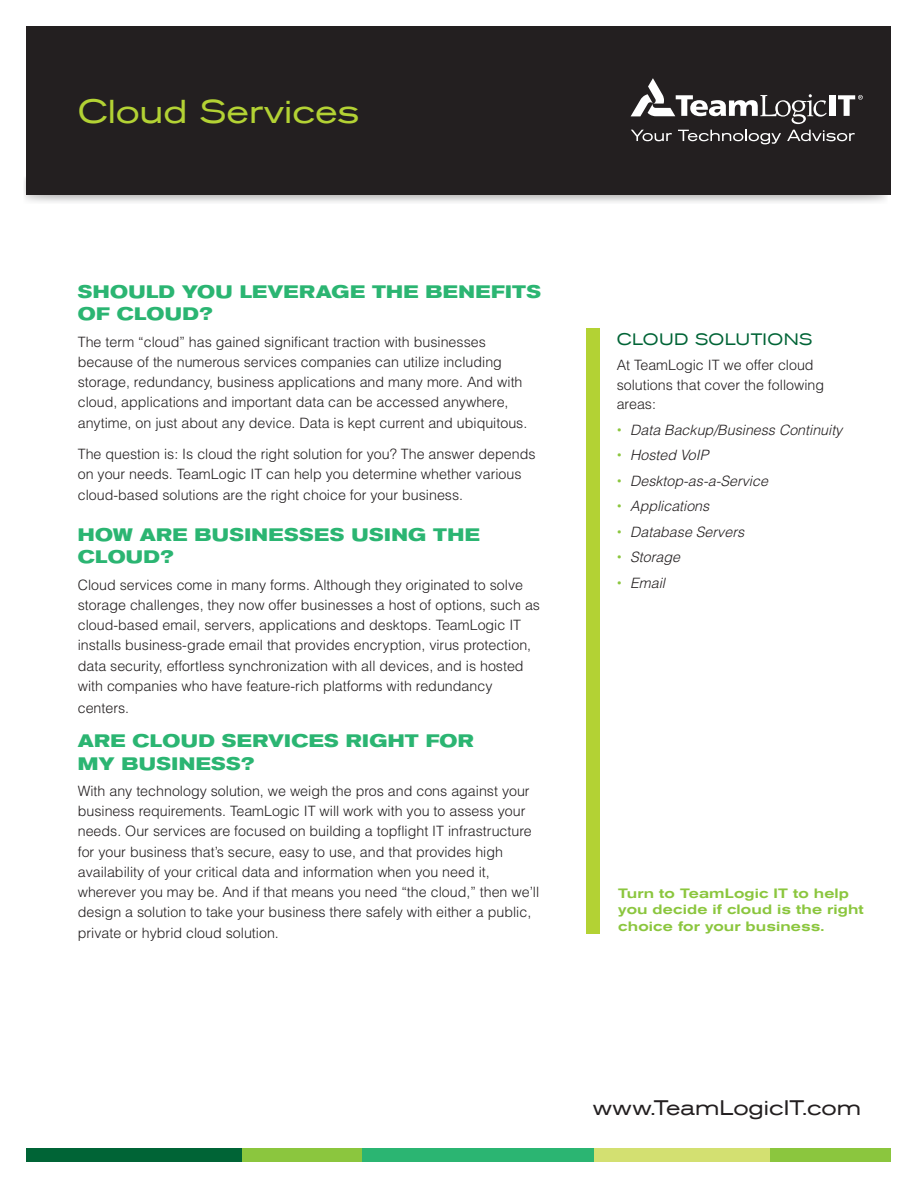
<style>
.page{position:relative;width:918px;height:1188px;background:#fff}
.page>*{position:absolute;margin:0;border:0;box-sizing:border-box;transform-origin:0 0}
.t1{font:expanded 33px "Akzidenz Grotesk BE";letter-spacing:-.005em;color:#b3d234}
.url{font:expanded 21px "Akzidenz Grotesk BE";color:#231f20}
.subhead{font:700 expanded 18px/22.5px "Akzidenz Grotesk BE";letter-spacing:.025em;color:#2bb572}
.sidebar_header{font:expanded 16.5px "Akzidenz Grotesk BE";letter-spacing:.02em;color:#006436}
.body{font:300 14.25px/20.2px "Helvetica LT Std";color:#231f20}
.t2{font:italic 300 14.25px "Helvetica LT Std";color:#231f20}
.sidebar{font:300 14.25px/19.5px "Helvetica LT Std";color:#231f20}
.CTA{font:500 expanded 13.5px/16.5px "Akzidenz Grotesk BE";letter-spacing:.01em;color:#8bc63e}
.s1{font-family:"Helvetica";font-weight:400;font-style:normal;color:#8bc63e}
</style>
<div class="page">
<svg style="left:24px;top:178px;width:864px;height:24px;background:#c4c3c3"></svg>
<div style="left:26px;top:26px;width:865px;height:168px;background:#231f20"></div>
<svg style="left:631px;top:78px;width:196px;height:46px"></svg>
<div style="left:830px;top:95px;width:6px;height:21px;background:#fff"></div>
<svg style="left:838px;top:95px;width:25px;height:21px"></svg>
<svg style="left:631px;top:130px;width:41px;height:11px"></svg>
<svg style="left:678px;top:130px;width:103px;height:14px"></svg>
<svg style="left:787px;top:130px;width:68px;height:11px"></svg>
<div style="left:767px;top:1148px;width:124px;height:13px;background:#8bc63e"></div>
<div style="left:593px;top:1148px;width:177px;height:13px;background:#d3e071"></div>
<div style="left:362px;top:1148px;width:231px;height:13px;background:#2bb572"></div>
<div style="left:242px;top:1148px;width:120px;height:13px;background:#8bc63e"></div>
<div style="left:26px;top:1148px;width:216px;height:13px;background:#006436"></div>
<div style="left:587px;top:328px;width:13px;height:606px;background:#b3d234"></div>
<p class="t1" style="left:78px;top:93px;width:283px">Cloud Services</p>
<p class="subhead" style="left:78px;top:281px;width:465px">SHOULD YOU LEVERAGE THE BENEFITS<br>OF CLOUD?</p>
<p class="body" style="left:78px;top:331px;width:451px">The term “cloud” has gained significant traction with businesses because of the numerous services companies can utilize including storage, redundancy, business applications and many more. And with cloud, applications and important data can be accessed anywhere, anytime, on just about any device. Data is kept current and ubiquitous.</p>
<p class="body" style="left:78px;top:444px;width:459px;line-height:20.7px">The question is: Is cloud the right solution for you? The answer depends on your needs. TeamLogic IT can help you determine whether various cloud-based solutions are the right choice for your business.</p>
<p class="subhead" style="left:78px;top:524px;width:403px">HOW ARE BUSINESSES USING THE<br>CLOUD?</p>
<p class="body" style="left:78px;top:574px;width:464px">Cloud services come in many forms. Although they originated to solve storage challenges, they now offer businesses a host of options, such as cloud-based email, servers, applications and desktops. TeamLogic IT installs business-grade email that provides encryption, virus protection, data security, effortless synchronization with all devices, and is hosted with companies who have feature-rich platforms with redundancy</p>
<p class="body" style="left:78px;top:698px;width:53px">centers.</p>
<p class="subhead" style="left:78px;top:730px;width:397px">ARE CLOUD SERVICES RIGHT FOR<br>MY BUSINESS?</p>
<p class="body" style="left:78px;top:781px;width:463px">With any technology solution, we weigh the pros and cons against your business requirements. TeamLogic IT will work with you to assess your needs. Our services are focused on building a topflight IT infrastructure for your business that’s secure, easy to use, and that provides high availability of your critical data and information when you need it, wherever you may be. And if that means you need “the cloud,” then we’ll design a solution to take your business there safely with either a public, private or hybrid cloud solution.</p>
<p class="sidebar_header" style="left:617px;top:330px;width:197px">CLOUD SOLUTIONS</p>
<p class="sidebar" style="left:617px;top:355px;width:209px">At TeamLogic IT we offer cloud solutions that cover the following areas:</p>
<p class="t2" style="left:617px;top:421px;width:227px"><span class="s1">•</span> Data Backup/Business Continuity</p>
<p class="t2" style="left:617px;top:446px;width:93px"><span class="s1">•</span> Hosted VoIP</p>
<p class="t2" style="left:617px;top:472px;width:153px"><span class="s1">•</span> Desktop-as-a-Service</p>
<p class="t2" style="left:617px;top:497px;width:94px"><span class="s1">•</span> Applications</p>
<p class="t2" style="left:617px;top:523px;width:129px"><span class="s1">•</span> Database Servers</p>
<p class="t2" style="left:617px;top:548px;width:65px"><span class="s1">•</span> Storage</p>
<p class="t2" style="left:617px;top:574px;width:50px"><span class="s1">•</span> Email</p>
<p class="CTA" style="left:618px;top:885px;width:247px">Turn to TeamLogic IT to help you decide if cloud is the right choice for your business.</p>
<p class="url" style="left:593px;top:1095px;width:270px">www.TeamLogicIT.com</p>
</div>
